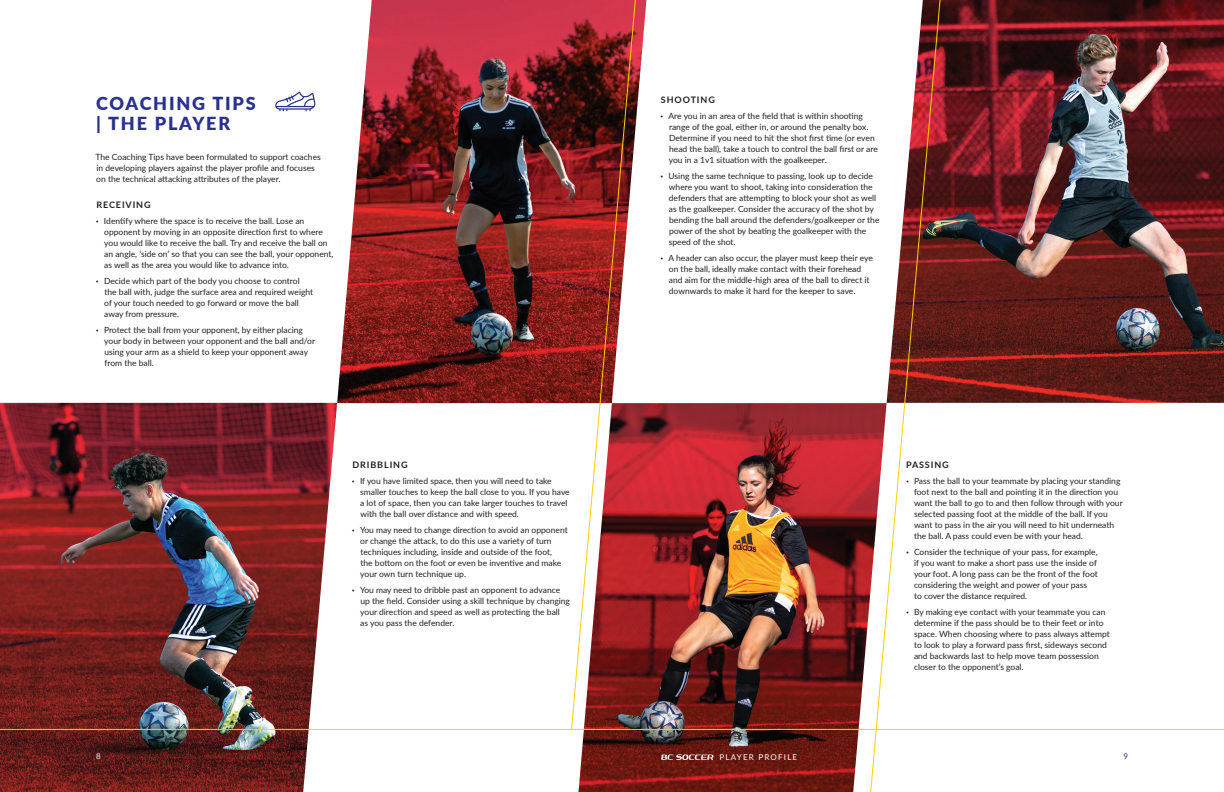
<style>
.page{position:relative;width:1224px;height:792px;background:#fff}
.page>*{position:absolute;margin:0;border:0;box-sizing:border-box;transform-origin:0 0}
.t1{font:900 18px/20px "Lato";letter-spacing:.1em;color:#29338e}
.t2{font:700 9px "Lato";letter-spacing:.1em;color:#231f20}
.t3{font:8.5px/11px "Lato";color:#231f20}
.t4{font:8px "Lato";letter-spacing:.15em;color:#fff}
.t5{font:8px "Lato";color:#29338e}
.s1{font-size:5px}
</style>
<div class="page">
<img style="left:0;top:403px;width:337px;height:389px">
<img style="left:337px;top:0;width:233px;height:403px">
<img style="left:579px;top:403px;width:287px;height:389px">
<img style="left:946px;top:0;width:278px;height:403px">
<svg style="left:275px;top:92px;width:41px;height:19px"></svg>
<hr style="left:0;top:729px;width:1224px;height:1px;background:#fdd008">
<svg style="left:570px;top:0;width:81px;height:731px"></svg>
<svg style="left:866px;top:0;width:80px;height:792px"></svg>
<svg style="left:661px;top:754px;width:52px;height:6px"></svg>
<h1 class="t1" style="left:96px;top:93px;width:161px">COACHING TIPS | THE PLAYER</h1>
<p class="t3" style="left:96px;top:152px;width:227px">The Coaching Tips have been formulated to support coaches in developing players against the player profile and focuses on the technical attacking attributes of the player.</p>
<p class="t2" style="left:96px;top:199px;width:56px">RECEIVING</p>
<p class="t3" style="left:104px;top:216px;width:231px;text-indent:-8px"><span class="s1">•</span> Identify where the space is to receive the ball. Lose an opponent by moving in an opposite direction first to where you would like to receive the ball. Try and receive the ball on an angle, ‘side on’ so that you can see the ball, your opponent, as well as the area you would like to advance into.</p>
<p class="t3" style="left:104px;top:276px;width:210px;text-indent:-8px"><span class="s1">•</span> Decide which part of the body you choose to control the ball with, judge the surface area and required weight of your touch needed to go forward or move the ball away from pressure.</p>
<p class="t3" style="left:104px;top:325px;width:212px;text-indent:-8px"><span class="s1">•</span> Protect the ball from your opponent, by either placing your body in between your opponent and the ball and/or using your arm as a shield to keep your opponent away from the ball.</p>
<p class="t2" style="left:352px;top:458px;width:57px">DRIBBLING</p>
<p class="t3" style="left:360px;top:475px;width:211px;text-indent:-8px"><span class="s1">•</span> If you have limited space, then you will need to take smaller touches to keep the ball close to you. If you have a lot of space, then you can take larger touches to travel with the ball over distance and with speed.</p>
<p class="t3" style="left:360px;top:524px;width:209px;text-indent:-8px"><span class="s1">•</span> You may need to change direction to avoid an opponent or change the attack, to do this use a variety of turn techniques including, inside and outside of the foot,<br>the bottom on the foot or even be inventive and make your own turn technique up.</p>
<p class="t3" style="left:360px;top:584px;width:211px;text-indent:-8px"><span class="s1">•</span> You may need to dribble past an opponent to advance up the field. Consider using a skill technique by changing your direction and speed as well as protecting the ball<br>as you pass the defender.</p>
<p class="t2" style="left:661px;top:93px;width:56px">SHOOTING</p>
<p class="t3" style="left:669px;top:110px;width:210px;text-indent:-8px"><span class="s1">•</span> Are you in an area of the field that is within shooting range of the goal, either in, or around the penalty box.<br>Determine if you need to hit the shot first time (or even head the ball), take a touch to control the ball first or are you in a 1v1 situation with the goalkeeper.</p>
<p class="t3" style="left:669px;top:170px;width:212px;text-indent:-8px"><span class="s1">•</span> Using the same technique to passing, look up to decide where you want to shoot, taking into consideration the defenders that are attempting to block your shot as well as the goalkeeper. Consider the accuracy of the shot by bending the ball around the defenders/goalkeeper or the power of the shot by beating the goalkeeper with the speed of the shot.</p>
<p class="t3" style="left:669px;top:252px;width:206px;text-indent:-8px"><span class="s1">•</span> A header can also occur, the player must keep their eye on the ball, ideally make contact with their forehead and aim for the middle-high area of the ball to direct it downwards to make it hard for the keeper to save.</p>
<p class="t2" style="left:906px;top:458px;width:44px">PASSING</p>
<p class="t3" style="left:914px;top:475px;width:210px;text-indent:-8px"><span class="s1">•</span> Pass the ball to your teammate by placing your standing foot next to the ball and pointing it in the direction you want the ball to go to and then follow through with your selected passing foot at the middle of the ball. If you want to pass in the air you will need to hit underneath the ball. A pass could even be with your head.</p>
<p class="t3" style="left:914px;top:546px;width:185px;text-indent:-8px"><span class="s1">•</span> Consider the technique of your pass, for example, if you want to make a short pass use the inside of your foot. A long pass can be the front of the foot considering the weight and power of your pass<br>to cover the distance required.</p>
<p class="t3" style="left:914px;top:606px;width:197px;text-indent:-8px"><span class="s1">•</span> By making eye contact with your teammate you can determine if the pass should be to their feet or into space. When choosing where to pass always attempt to look to play a forward pass first, sideways second and backwards last to help move team possession closer to the opponent’s goal.</p>
<p class="t4" style="left:96px;top:751px;width:6px">8</p>
<p class="t4" style="left:720px;top:751px;width:79px">PLAYER PROFILE</p>
<p class="t5" style="left:1123px;top:751px;width:6px">9</p>
</div>
